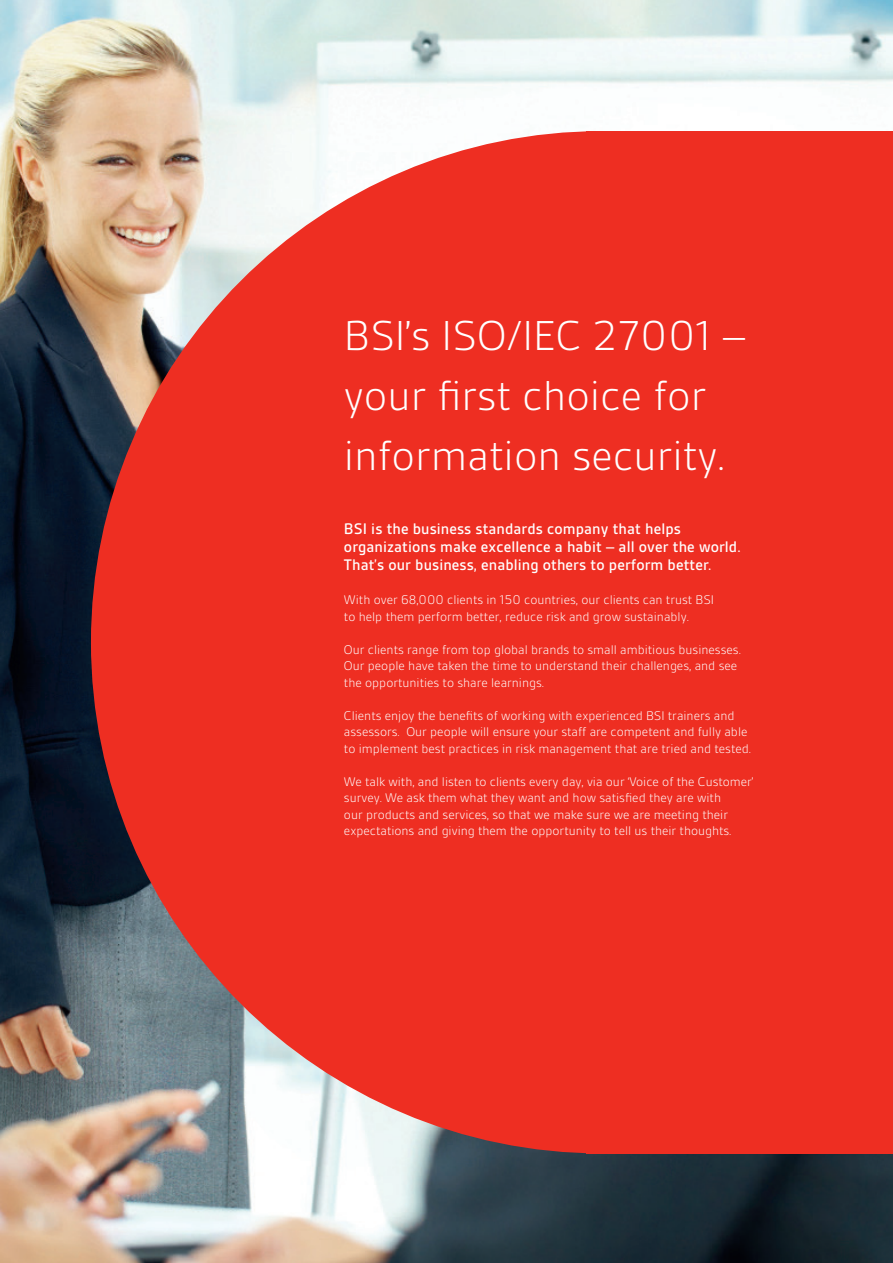
<style>
.page{position:relative;width:893px;height:1263px;background:#fff}
.page>*{position:absolute;margin:0;border:0;box-sizing:border-box;transform-origin:0 0}
.t1{font:300 45px/60px "BSI Gesta";color:#fff}
.t2{font:500 16.5px/18px "BSI Gesta";letter-spacing:.005em;color:#fff}
.t3{font:300 13.5px/16.5px "BSI Gesta";color:#fff}
</style>
<div class="page">
<img style="left:0;top:0;width:893px;height:1263px">
<svg style="left:91px;top:131px;width:495px;height:1022px;background:#de4a40"></svg>
<div style="left:586px;top:131px;width:307px;height:1022px;background:#ee2e22"></div>
<p class="t1" style="left:344px;top:306px;width:403px">BSI’s ISO/IEC 27001 – your first choice for information security.</p>
<p class="t2" style="left:344px;top:519px;width:398px">BSI is the business standards company that helps organizations make excellence a habit – all over the world.<br>That’s our business, enabling others to perform better.</p>
<p class="t3" style="left:344px;top:592px;width:372px">With over 68,000 clients in 150 countries, our clients can trust BSI to help them perform better, reduce risk and grow sustainably.</p>
<p class="t3" style="left:344px;top:641px;width:398px">Our clients range from top global brands to small ambitious businesses.<br>Our people have taken the time to understand their challenges, and see the opportunities to share learnings.</p>
<p class="t3" style="left:344px;top:707px;width:409px">Clients enjoy the benefits of working with experienced BSI trainers and assessors. Our people will ensure your staff are competent and fully able to implement best practices in risk management that are tried and tested.</p>
<p class="t3" style="left:344px;top:773px;width:411px">We talk with, and listen to clients every day, via our ‘Voice of the Customer’ survey. We ask them what they want and how satisfied they are with<br>our products and services, so that we make sure we are meeting their expectations and giving them the opportunity to tell us their thoughts.</p>
</div>
